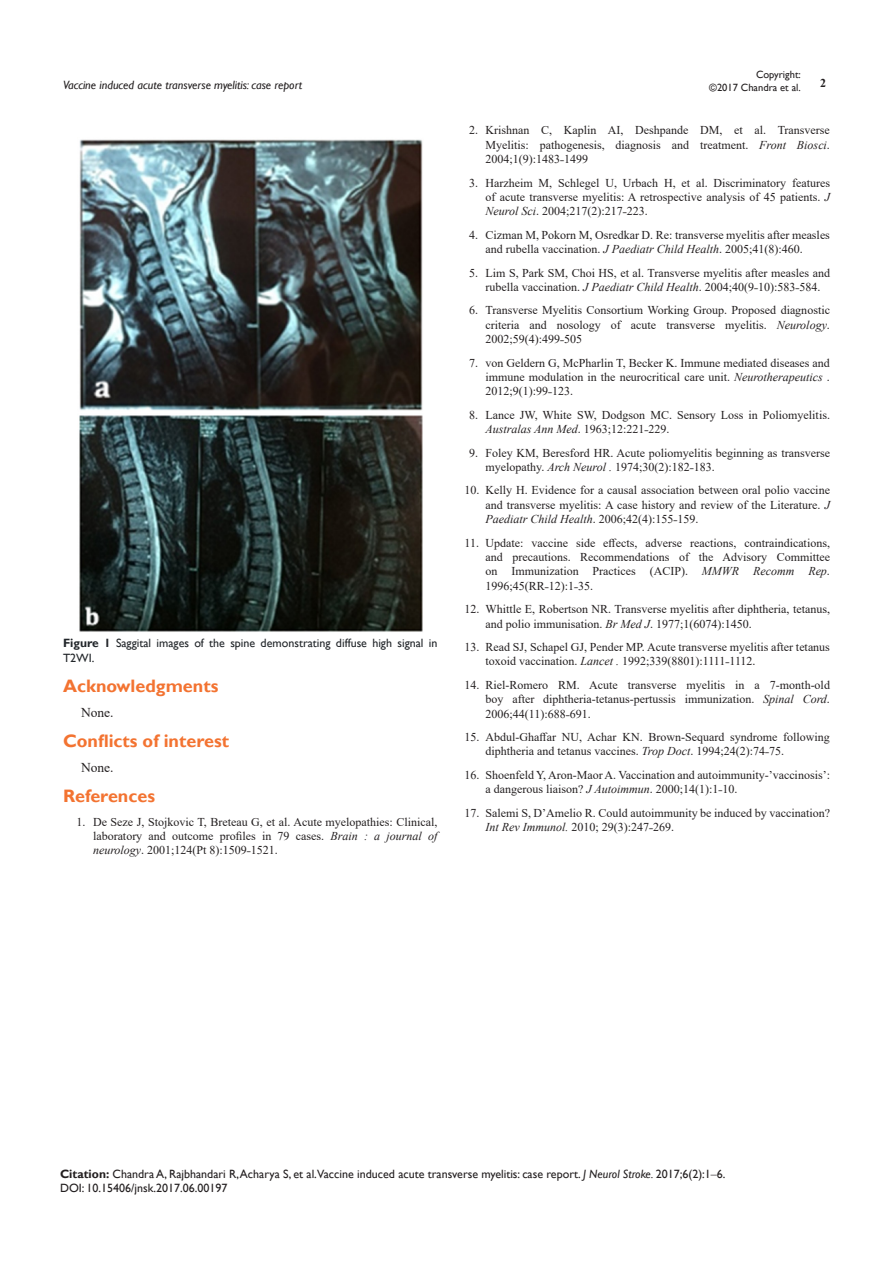
<style>
.page{position:relative;width:893px;height:1263px;background:#fff}
.page>*{position:absolute;margin:0;border:0;box-sizing:border-box;transform-origin:0 0}
.List_Paragraph{font:700 18px "Gill Sans";color:#f37331}
.t1{font:13.5px "Times New Roman";color:#231f20}
.t2{font:12px/14.4px "Times New Roman";color:#231f20;text-align:justify}
.Citation{font:12px "Gill Sans";color:#231f20}
.t3{font:12px/14.4px "Gill Sans";color:#212529}
.t4{font:italic 12px "Gill Sans";color:#231f20}
.t5{font:700 12px "Times New Roman";color:#231f20}
.t6{font:10.5px/12.6px "Gill Sans";color:#231f20;text-align:right}
.s1{font-weight:700}
.s2{font-style:italic}
.s3{font-family:"Times New Roman"}
</style>
<div class="page">
<img style="left:79px;top:139px;width:344px;height:272px">
<img style="left:79px;top:415px;width:344px;height:217px">
<p class="t6" style="left:709px;top:69px;width:93px">Copyright:<br>©2017 Chandra et al.</p>
<p class="t4" style="left:63px;top:78px;width:241px">Vaccine induced acute transverse myelitis: case report</p>
<p class="t5" style="left:820px;top:75px;width:7px">2</p>
<p class="t3" style="left:63px;top:636px;width:376px"><span class="s1">Figure 1</span> Saggital images of the spine demonstrating diffuse high signal in<br>T2WI.</p>
<p class="List_Paragraph" style="left:63px;top:675px;width:157px">Acknowledgments</p>
<p class="t1" style="left:81px;top:703px;width:34px">None.</p>
<p class="List_Paragraph" style="left:63px;top:730px;width:168px">Conflicts of interest</p>
<p class="t1" style="left:81px;top:758px;width:34px">None.</p>
<p class="List_Paragraph" style="left:63px;top:785px;width:94px">References</p>
<p class="t2" style="left:93px;top:814px;width:346px;text-indent:-16px">1. De Seze J, Stojkovic T, Breteau G, et al. Acute myelopathies: Clinical, laboratory and outcome profiles in 79 cases. <span class="s2">Brain : a journal of neurology</span>. 2001;124(Pt 8):1509˗1521.</p>
<p class="t2" style="left:485px;top:123px;width:346px;text-indent:-16px">2. Krishnan C, Kaplin AI, Deshpande DM, et al. Transverse Myelitis: pathogenesis, diagnosis and treatment. <span class="s2">Front Biosci</span>.<br>2004;1(9):1483˗1499</p>
<p class="t2" style="left:485px;top:175px;width:346px;text-indent:-16px">3. Harzheim M, Schlegel U, Urbach H, et al. Discriminatory features of acute transverse myelitis: A retrospective analysis of 45 patients. <span class="s2">J Neurol Sci</span>. 2004;217(2):217˗223.</p>
<p class="t2" style="left:485px;top:227px;width:346px;text-indent:-16px">4. Cizman M, Pokorn M, Osredkar D. Re: transverse myelitis after measles and rubella vaccination. <span class="s2">J Paediatr Child Health</span>. 2005;41(8):460.</p>
<p class="t2" style="left:469px;top:265px;width:362px;text-align:center">5. Lim S, Park SM, Choi HS, et al. Transverse myelitis after measles and rubella vaccination. <span class="s2">J Paediatr Child Health</span>. 2004;40(9˗10):583˗584.</p>
<p class="t2" style="left:485px;top:303px;width:346px;text-indent:-16px">6. Transverse Myelitis Consortium Working Group. Proposed diagnostic criteria and nosology of acute transverse myelitis. <span class="s2">Neurology</span>.<br>2002;59(4):499˗505</p>
<p class="t2" style="left:485px;top:355px;width:346px;text-indent:-16px">7. von Geldern G, McPharlin T, Becker K. Immune mediated diseases and immune modulation in the neurocritical care unit. <span class="s2">Neurotherapeutics</span> .<br>2012;9(1):99˗123.</p>
<p class="t2" style="left:485px;top:407px;width:346px;text-indent:-16px">8. Lance JW, White SW, Dodgson MC. Sensory Loss in Poliomyelitis.<br><span class="s2">Australas Ann Med</span>. 1963;12:221˗229.</p>
<p class="t2" style="left:485px;top:445px;width:346px;text-indent:-16px">9. Foley KM, Beresford HR. Acute poliomyelitis beginning as transverse myelopathy. <span class="s2">Arch Neurol .</span> 1974;30(2):182˗183.</p>
<p class="t2" style="left:485px;top:483px;width:346px;text-indent:-21px">10. Kelly H. Evidence for a causal association between oral polio vaccine and transverse myelitis: A case history and review of the Literature. <span class="s2">J Paediatr Child Health</span>. 2006;42(4):155˗159.</p>
<p class="t2" style="left:485px;top:535px;width:346px;text-indent:-21px">11. Update: vaccine side effects, adverse reactions, contraindications, and precautions. Recommendations of the Advisory Committee on Immunization Practices (ACIP). <span class="s2">MMWR Recomm Rep</span>.<br>1996;45(RR˗12):1˗35.</p>
<p class="t2" style="left:485px;top:602px;width:346px;text-indent:-21px">12. Whittle E, Robertson NR. Transverse myelitis after diphtheria, tetanus, and polio immunisation. <span class="s2">Br Med J</span>. 1977;1(6074):1450.</p>
<p class="t2" style="left:485px;top:639px;width:346px;text-indent:-21px">13. Read SJ, Schapel GJ, Pender MP. Acute transverse myelitis after tetanus toxoid vaccination. <span class="s2">Lancet .</span> 1992;339(8801):1111˗1112.</p>
<p class="t2" style="left:485px;top:677px;width:346px;text-indent:-21px">14. Riel-Romero RM. Acute transverse myelitis in a 7-month-old boy after diphtheria-tetanus-pertussis immunization. <span class="s2">Spinal Cord</span>.<br>2006;44(11):688˗691.</p>
<p class="t2" style="left:485px;top:729px;width:346px;text-indent:-21px">15. Abdul-Ghaffar NU, Achar KN. Brown-Sequard syndrome following diphtheria and tetanus vaccines. <span class="s2">Trop Doct</span>. 1994;24(2):74˗75.</p>
<p class="t2" style="left:485px;top:767px;width:346px;text-indent:-21px">16. Shoenfeld Y, Aron-Maor A. Vaccination and autoimmunity-’vaccinosis’: a dangerous liaison? <span class="s2">J Autoimmun</span>. 2000;14(1):1˗10.</p>
<p class="t2" style="left:485px;top:805px;width:346px;text-indent:-21px">17. Salemi S, D’Amelio R. Could autoimmunity be induced by vaccination?<br><span class="s2">Int Rev Immunol.</span> 2010; 29(3):247˗269.</p>
<p class="Citation" style="left:60px;top:1167px;width:667px"><span class="s1">Citation:</span> Chandra A, Rajbhandari R, Acharya S, et al.Vaccine induced acute transverse myelitis: case report. <span class="s2">J Neurol Stroke.</span> 2017;6(2):1<span class="s3">‒</span>6.</p>
<p class="Citation" style="left:60px;top:1181px;width:169px">DOI: 10.15406/jnsk.2017.06.00197</p>
</div>
